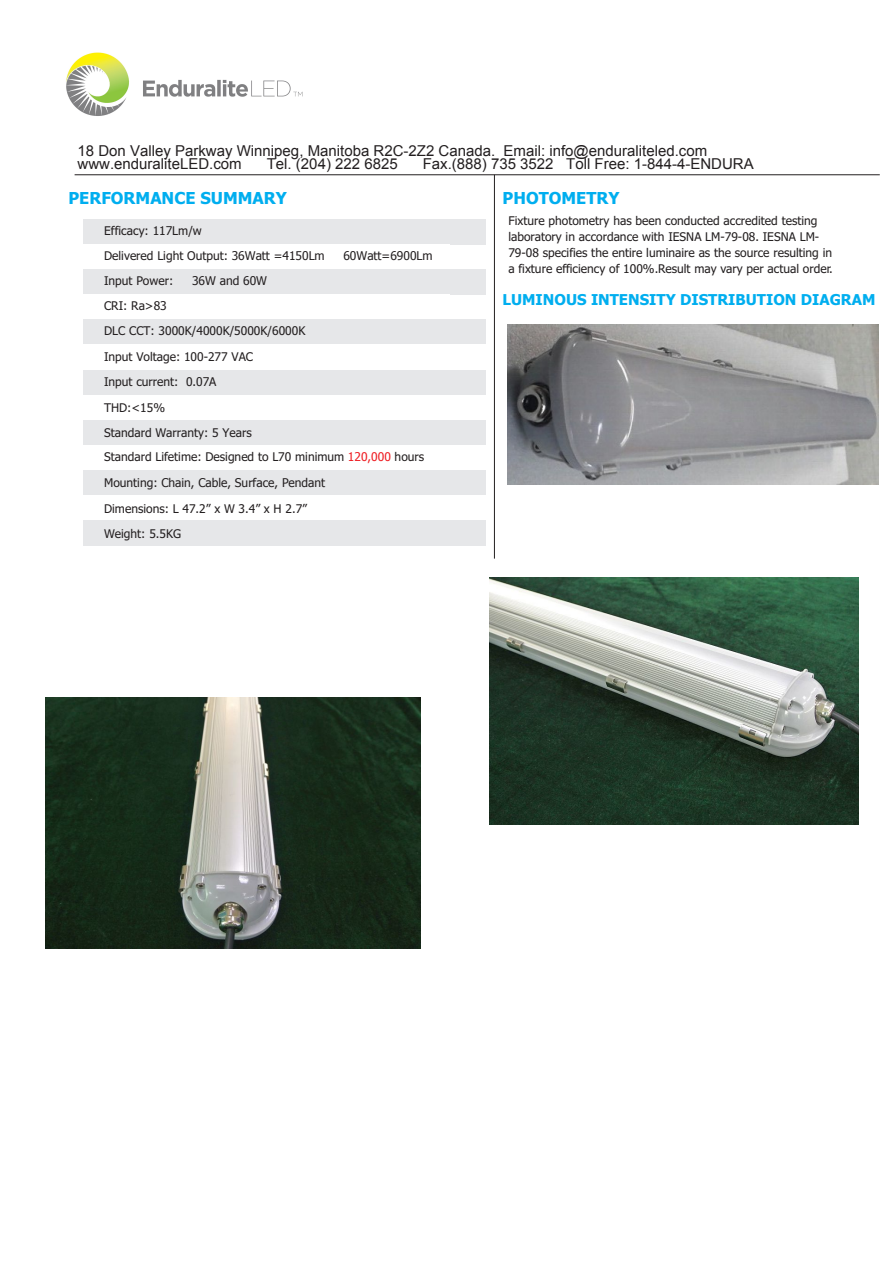
<style>
.page{position:relative;width:893px;height:1263px;background:#fff}
.page>*{position:absolute;margin:0;border:0;box-sizing:border-box;transform-origin:0 0}
.t1{font:700 16.5px "Tahoma";color:#00aeef}
.t2{font:15px/12.8px "Arial";color:#231f20}
.t3{font:700 15px "Tahoma";color:#00aeef}
.t4{font:12px/25.5px "Tahoma";color:#231f20}
.s1{color:#ee1d23}
</style>
<div class="page">
<div style="left:83px;top:219px;width:403px;height:25px;background:#e6e7e9"></div>
<div style="left:83px;top:269px;width:403px;height:25px;background:#e6e7e9"></div>
<div style="left:83px;top:320px;width:403px;height:25px;background:#e6e7e9"></div>
<div style="left:83px;top:370px;width:403px;height:25px;background:#e6e7e9"></div>
<div style="left:83px;top:420px;width:403px;height:25px;background:#e6e7e9"></div>
<div style="left:83px;top:471px;width:403px;height:25px;background:#e6e7e9"></div>
<div style="left:83px;top:521px;width:403px;height:25px;background:#e6e7e9"></div>
<hr style="left:75px;top:174px;width:805px;height:1px;background:#231f20">
<hr style="left:494px;top:175px;width:1px;height:384px;background:#231f20">
<img style="left:66px;top:52px;width:237px;height:64px">
<img style="left:490px;top:577px;width:369px;height:247px">
<img style="left:45px;top:697px;width:375px;height:251px">
<img style="left:507px;top:324px;width:371px;height:161px">
<p class="t2" style="left:78px;top:144px;width:631px">18 Don Valley Parkway Winnipeg, Manitoba R2C-2Z2 Canada. Email: info@enduraliteled.com www.enduraliteLED.com</p>
<p class="t2" style="left:267px;top:157px;width:132px">Tel. (204) 222 6825</p>
<p class="t2" style="left:423px;top:157px;width:332px">Fax.(888) 735 3522 Toll Free: 1-844-4-ENDURA</p>
<h1 class="t1" style="left:68px;top:192px;width:220px">PERFORMANCE SUMMARY</h1>
<p class="t4" style="left:104px;top:219px;width:222px;line-height:25px">Efficacy: 117Lm/w<br>Delivered Light Output: 36Watt =4150Lm</p>
<p class="t4" style="left:343px;top:243px;width:91px">60Watt=6900Lm</p>
<p class="t4" style="left:104px;top:269px;width:71px">Input Power:</p>
<p class="t4" style="left:192px;top:268px;width:76px">36W and 60W</p>
<p class="t4" style="left:104px;top:294px;width:203px">CRI: Ra&gt;83<br>DLC CCT: 3000K/4000K/5000K/6000K<br>Input Voltage: 100-277 VAC<br>Input current: 0.07A<br>THD:&lt;15%<br>Standard Warranty: 5 Years</p>
<p class="t4" style="left:104px;top:445px;width:322px">Standard Lifetime: Designed to L70 minimum <span class="s1">120,000</span> hours Mounting: Chain, Cable, Surface, Pendant<br>Dimensions: L 47.2” x W 3.4” x H 2.7”<br>Weight: 5.5KG</p>
<h1 class="t1" style="left:503px;top:192px;width:118px">PHOTOMETRY</h1>
<p class="t4" style="left:508px;top:213px;width:326px;line-height:16px">Fixture photometry has been conducted accredited testing laboratory in accordance with IESNA LM-79-08. IESNA LM-79-08 specifies the entire luminaire as the source resulting in a fixture efficiency of 100%.Result may vary per actual order.</p>
<p class="t3" style="left:503px;top:293px;width:374px">LUMINOUS INTENSITY DISTRIBUTION DIAGRAM</p>
</div>
